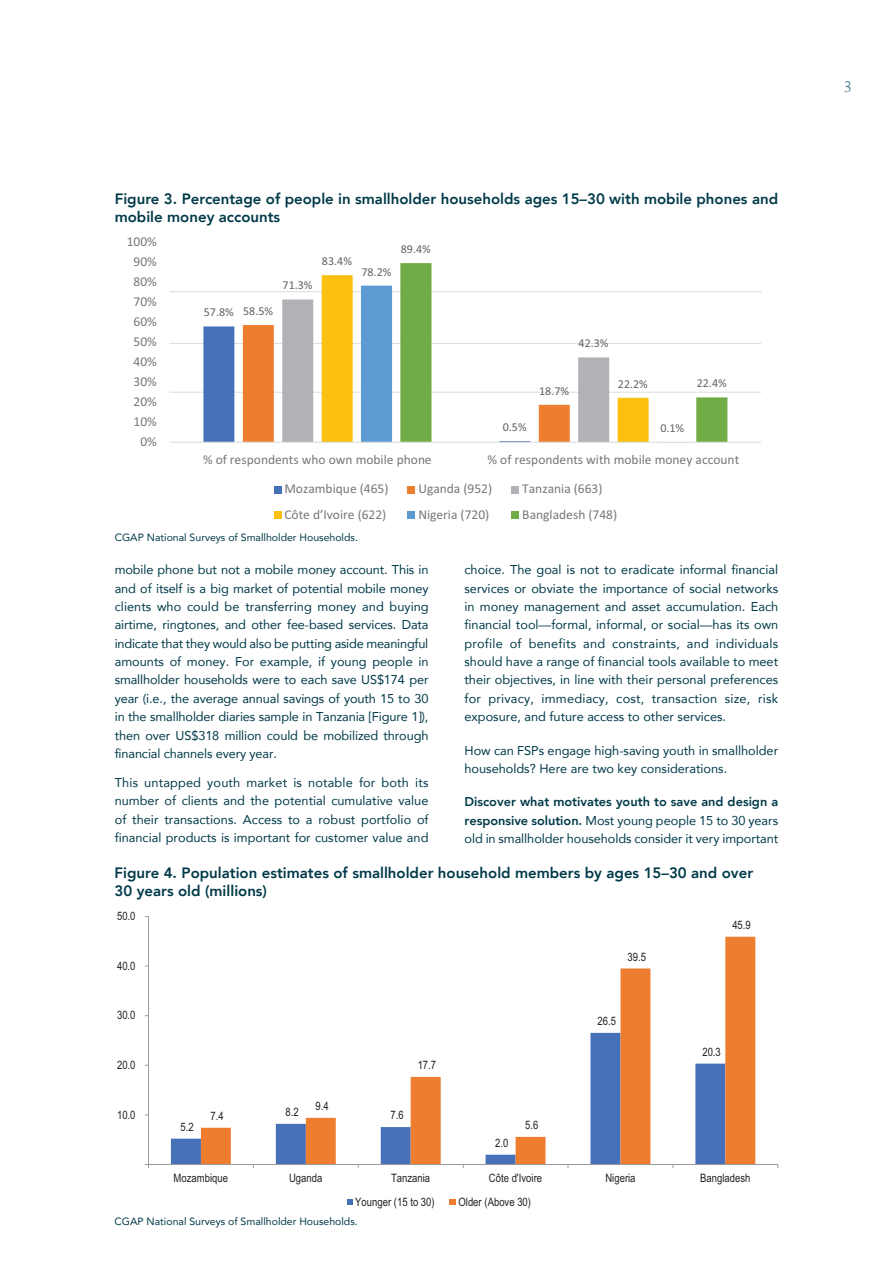
<style>
.page{position:relative;width:893px;height:1263px;background:#fff}
.page>*{position:absolute;margin:0;border:0;box-sizing:border-box;transform-origin:0 0}
.t1{font:18px "Weiss";color:#548594}
.table-fig_title{font:800 15px/18px "Avenir";color:#003a49}
.t2{font:13.5px "Calibri";color:#76787b}
.body_text{font:12.75px/18.3px "Avenir";color:#003a49;text-align:justify}
.t3{font:12px "Calibri";color:#636366}
.t4{font:11.55px "Arial Narrow";color:#231f20}
.t5{font:10.5px "Avenir";color:#003a49}
.s1{font-weight:800}
</style>
<div class="page">
<hr style="left:169px;top:392px;width:592px;height:1px;background:#dcdddf">
<hr style="left:169px;top:291px;width:592px;height:1px;background:#dcdddf">
<hr style="left:169px;top:343px;width:592px;height:1px;background:#dcdddf">
<svg style="left:203px;top:325px;width:79px;height:117px"></svg>
<svg style="left:282px;top:299px;width:40px;height:143px;fill:#b1b2b6"></svg>
<svg style="left:322px;top:275px;width:70px;height:167px;fill:#fcc011"></svg>
<svg style="left:361px;top:286px;width:39px;height:156px;fill:#5c9ad3"></svg>
<svg style="left:400px;top:263px;width:327px;height:179px"></svg>
<hr style="left:169px;top:442px;width:592px;height:1px;background:#dcdddf">
<div style="left:274px;top:486px;width:7px;height:7px;background:#4671b8"></div>
<div style="left:408px;top:486px;width:7px;height:7px;background:#ee7d30"></div>
<div style="left:512px;top:486px;width:7px;height:7px;background:#b1b2b6"></div>
<div style="left:274px;top:511px;width:7px;height:8px;background:#fcc011"></div>
<div style="left:408px;top:511px;width:7px;height:8px;background:#5c9ad3"></div>
<div style="left:512px;top:511px;width:7px;height:8px;background:#70ad46"></div>
<svg style="left:171px;top:1128px;width:30px;height:36px"></svg>
<svg style="left:201px;top:937px;width:554px;height:227px"></svg>
<hr style="left:148px;top:916px;width:1px;height:248px;background:#9b9ca0">
<hr style="left:149px;top:1164px;width:629px;height:1px;background:#9b9ca0">
<svg style="left:347px;top:1199px;width:6px;height:6px"></svg>
<svg style="left:450px;top:1199px;width:6px;height:6px"></svg>
<p class="table-fig_title" style="left:115px;top:190px;width:665px">Figure 3. Percentage of people in smallholder households ages 15–30 with mobile phones and mobile money accounts</p>
<p class="t2" style="left:127px;top:233px;width:32px">100%</p>
<p class="t2" style="left:134px;top:253px;width:25px">90%</p>
<p class="t2" style="left:134px;top:273px;width:25px">80%</p>
<p class="t2" style="left:134px;top:293px;width:25px">70%</p>
<p class="t2" style="left:134px;top:313px;width:25px">60%</p>
<p class="t2" style="left:134px;top:333px;width:25px">50%</p>
<p class="t2" style="left:134px;top:353px;width:25px">40%</p>
<p class="t2" style="left:134px;top:373px;width:25px">30%</p>
<p class="t2" style="left:134px;top:393px;width:25px">20%</p>
<p class="t2" style="left:134px;top:413px;width:25px">10%</p>
<p class="t2" style="left:140px;top:433px;width:18px">0%</p>
<p class="t3" style="left:204px;top:305px;width:32px">57.8%</p>
<p class="t3" style="left:243px;top:303px;width:32px">58.5%</p>
<p class="t3" style="left:283px;top:278px;width:32px">71.3%</p>
<p class="t3" style="left:322px;top:254px;width:32px">83.4%</p>
<p class="t3" style="left:361px;top:264px;width:32px">78.2%</p>
<p class="t3" style="left:401px;top:242px;width:32px">89.4%</p>
<p class="t3" style="left:503px;top:420px;width:25px">0.5%</p>
<p class="t3" style="left:578px;top:336px;width:32px">42.3%</p>
<p class="t3" style="left:539px;top:383px;width:32px">18.7%</p>
<p class="t3" style="left:618px;top:376px;width:32px">22.2%</p>
<p class="t3" style="left:660px;top:420px;width:25px">0.1%</p>
<p class="t3" style="left:697px;top:376px;width:32px">22.4%</p>
<p class="t2" style="left:203px;top:451px;width:230px">% of respondents who own mobile phone</p>
<p class="t2" style="left:487px;top:451px;width:253px">% of respondents with mobile money account</p>
<p class="t2" style="left:284px;top:480px;width:106px">Mozambique (465)</p>
<p class="t2" style="left:418px;top:480px;width:75px">Uganda (952)</p>
<p class="t2" style="left:522px;top:480px;width:82px">Tanzania (663)</p>
<p class="t2" style="left:284px;top:506px;width:103px">Côte d’Ivoire (622)</p>
<p class="t2" style="left:418px;top:506px;width:72px">Nigeria (720)</p>
<p class="t2" style="left:522px;top:506px;width:96px">Bangladesh (748)</p>
<p class="t5" style="left:115px;top:529px;width:245px">CGAP National Surveys of Smallholder Households.</p>
<p class="body_text" style="left:464px;top:560px;width:315px">choice. The goal is not to eradicate informal financial services or obviate the importance of social networks in money management and asset accumulation. Each financial tool—formal, informal, or social—has its own profile of benefits and constraints, and individuals should have a range of financial tools available to meet their objectives, in line with their personal preferences for privacy, immediacy, cost, transaction size, risk exposure, and future access to other services.</p>
<p class="body_text" style="left:464px;top:741px;width:315px">How can FSPs engage high-saving youth in smallholder households? Here are two key considerations.</p>
<p class="body_text" style="left:464px;top:792px;width:315px"><span class="s1">Discover what motivates youth to save and design a responsive solution.</span> Most young people 15 to 30 years old in smallholder households consider it very important</p>
<p class="table-fig_title" style="left:115px;top:864px;width:640px">Figure 4. Population estimates of smallholder household members by ages 15–30 and over<br>30 years old (millions)</p>
<p class="body_text" style="left:115px;top:560px;width:315px">mobile phone but not a mobile money account. This in and of itself is a big market of potential mobile money clients who could be transferring money and buying airtime, ringtones, and other fee-based services. Data indicate that they would also be putting aside meaningful amounts of money. For example, if young people in smallholder households were to each save US$174 per year (i.e., the average annual savings of youth 15 to 30 in the smallholder diaries sample in Tanzania [Figure 1]), then over US$318 million could be mobilized through financial channels every year.</p>
<p class="body_text" style="left:115px;top:773px;width:315px">This untapped youth market is notable for both its number of clients and the potential cumulative value of their transactions. Access to a robust portfolio of financial products is important for customer value and</p>
<p class="t4" style="left:117px;top:908px;width:20px">50.0</p>
<p class="t4" style="left:117px;top:957px;width:20px">40.0</p>
<p class="t4" style="left:117px;top:1007px;width:20px">30.0</p>
<p class="t4" style="left:117px;top:1056px;width:20px">20.0</p>
<p class="t4" style="left:117px;top:1106px;width:20px">10.0</p>
<p class="t4" style="left:181px;top:1118px;width:15px">5.2</p>
<p class="t4" style="left:211px;top:1107px;width:15px">7.4</p>
<p class="t4" style="left:315px;top:1097px;width:15px">9.4</p>
<p class="t4" style="left:285px;top:1103px;width:15px">8.2</p>
<p class="t4" style="left:390px;top:1107px;width:15px">7.6</p>
<p class="t4" style="left:418px;top:1056px;width:20px">17.7</p>
<p class="t4" style="left:495px;top:1134px;width:15px">2.0</p>
<p class="t4" style="left:525px;top:1116px;width:15px">5.6</p>
<p class="t4" style="left:627px;top:948px;width:20px">39.5</p>
<p class="t4" style="left:597px;top:1013px;width:20px">26.5</p>
<p class="t4" style="left:732px;top:916px;width:20px">45.9</p>
<p class="t4" style="left:702px;top:1043px;width:20px">20.3</p>
<p class="t4" style="left:174px;top:1170px;width:56px">Mozambique</p>
<p class="t4" style="left:289px;top:1170px;width:35px">Uganda</p>
<p class="t4" style="left:391px;top:1170px;width:41px">Tanzania</p>
<p class="t4" style="left:489px;top:1170px;width:55px">Côte d'Ivoire</p>
<p class="t4" style="left:605px;top:1170px;width:32px">Nigeria</p>
<p class="t4" style="left:700px;top:1170px;width:52px">Bangladesh</p>
<p class="t4" style="left:355px;top:1193px;width:81px">Younger (15 to 30)</p>
<p class="t4" style="left:458px;top:1193px;width:74px">Older (Above 30)</p>
<p class="t5" style="left:115px;top:1213px;width:245px">CGAP National Surveys of Smallholder Households.</p>
<h1 class="t1" style="left:843px;top:76px;width:10px">3</h1>
</div>
